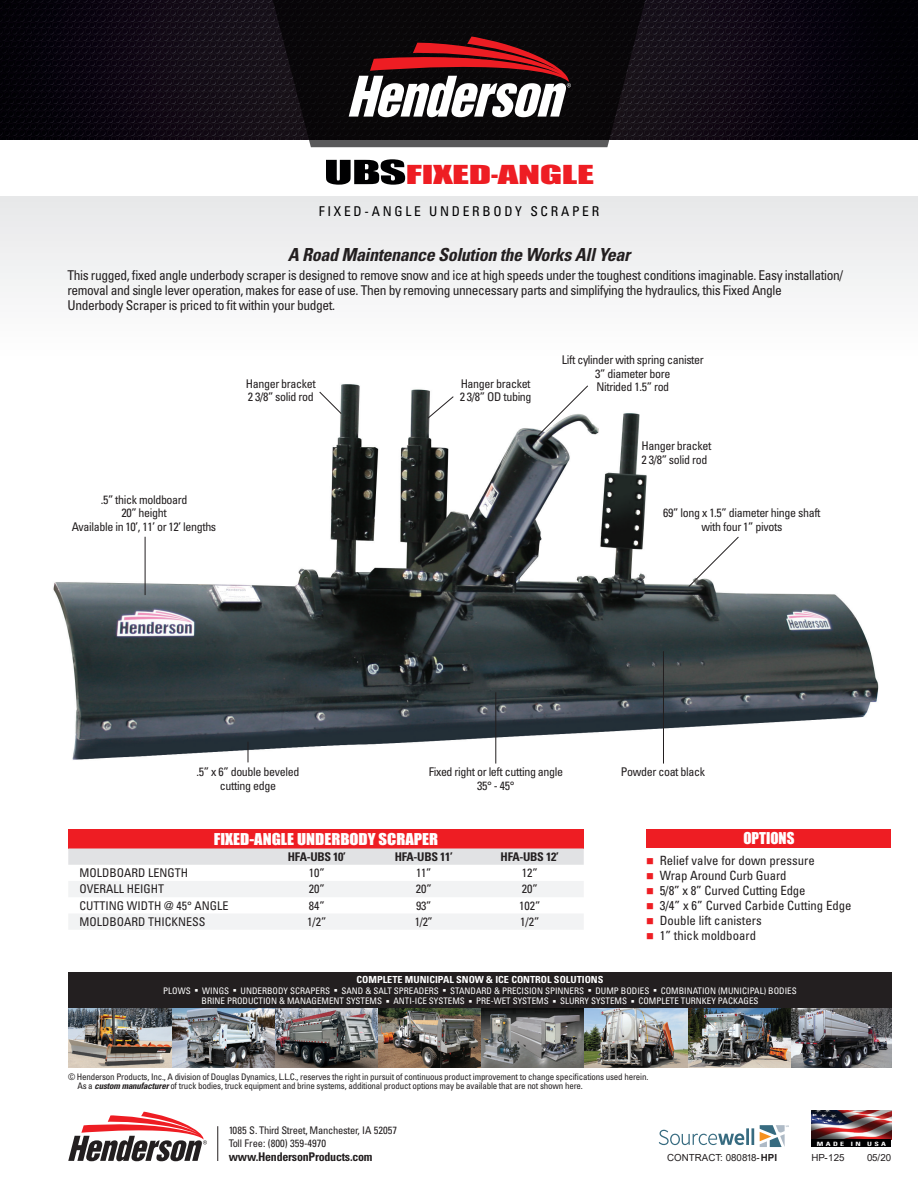
<style>
.page{position:relative;width:918px;height:1188px;background:#fff}
.page>*{position:absolute;margin:0;border:0;box-sizing:border-box;transform-origin:0 0}
.t1{font:24px "Impact";letter-spacing:-.01em;color:#ee1d23;scale:1.7 1}
.t2{font:italic 700 condensed 18px "Univers LT Std";letter-spacing:-.02em;color:#231f20}
.t3{font:15px "Impact";color:#fff;scale:1.11 1}
.t4{font:15px "Impact";color:#fff}
.t5{font:condensed 13.5px/15px "Univers LT Std";letter-spacing:-.03em;color:#231f20}
.t6{font:condensed 13.5px "Univers LT Std";letter-spacing:.2em;color:#000001}
.t7{font:condensed 12.75px "Univers LT Std";color:#231f20}
.t8{font:condensed 12px/13.5px "Univers LT Std";letter-spacing:-.03em;color:#231f20;text-align:center}
.t9{font:condensed 12px "Univers LT Std";color:#231f20}
.t10{font:700 condensed 12px "Univers LT Std";letter-spacing:-.02em;color:#231f20}
.t11{font:condensed 10.5px "Univers LT Std";letter-spacing:-.025em;color:#231f20}
.t12{font:condensed 10.5px "Univers LT Std";color:#231f20}
.t13{font:700 condensed 9.75px "Univers LT Std";color:#fff;scale:1.05 1}
.t14{font:9.75px "Arial";color:#231f20}
.t15{font:condensed 9px "Univers LT Std";letter-spacing:-.02em;color:#231f20}
.t16{font:condensed 9px "Univers LT Std";color:#fff}
.t17{font:700 condensed 5.85px "Univers LT Std";letter-spacing:.3em;color:#fff;scale:1.35 1}
.s1{font-size:30.75px;color:#000001}
.s2{color:#ee1d23}
.s3{font-weight:700;font-style:italic}
.s4{font-weight:700}
</style>
<div class="page">
<div style="left:0;top:196px;width:918px;height:179px;background:#f3f4f4"></div>
<img style="left:0;top:0;width:918px;height:139px">
<svg style="left:269px;top:0;width:380px;height:147px;background:#141114"></svg>
<svg style="left:349px;top:37px;width:222px;height:80px"></svg>
<div style="left:68px;top:829px;width:516px;height:19px;background:#ee1d23"></div>
<div style="left:68px;top:848px;width:516px;height:17px;background:#e1e2e4"></div>
<svg style="left:69px;top:881px;width:514px;height:48px"></svg>
<img style="left:53px;top:384px;width:825px;height:380px">
<hr style="left:495px;top:692px;width:1px;height:72px;background:#231f20">
<hr style="left:663px;top:651px;width:1px;height:113px;background:#231f20">
<svg style="left:248px;top:742px;width:1px;height:20px"></svg>
<hr style="left:145px;top:537px;width:1px;height:58px;background:#231f20">
<svg style="left:688px;top:536px;width:52px;height:52px"></svg>
<svg style="left:319px;top:391px;width:23px;height:24px"></svg>
<svg style="left:427px;top:396px;width:27px;height:23px"></svg>
<svg style="left:537px;top:385px;width:52px;height:52px"></svg>
<div style="left:647px;top:829px;width:244px;height:18px;background:#ee1d23"></div>
<div style="left:68px;top:972px;width:824px;height:95px;background:#231f20"></div>
<img style="left:68px;top:1009px;width:824px;height:58px">
<svg style="left:68px;top:1112px;width:139px;height:49px"></svg>
<hr style="left:218px;top:1126px;width:1px;height:35px;background:#231f20">
<img style="left:812px;top:1111px;width:79px;height:28px">
<div style="left:812px;top:1139px;width:79px;height:8px;background:#000001"></div>
<svg style="left:659px;top:1128px;width:95px;height:18px"></svg>
<svg style="left:760px;top:1125px;width:29px;height:22px"></svg>
<p class="t1" style="left:324px;top:156px;width:160px"><span class="s1">UBS</span>FIXED-ANGLE</p>
<p class="t6" style="left:319px;top:202px;width:282px">FIXED-ANGLE UNDERBODY SCRAPER</p>
<p class="t2" style="left:288px;top:244px;width:344px">A Road Maintenance Solution the Works All Year</p>
<p class="t5" style="left:68px;top:267px;width:777px">This rugged, fixed angle underbody scraper is designed to remove snow and ice at high speeds under the toughest conditions imaginable. Easy installation/ removal and single lever operation, makes for ease of use. Then by removing unnecessary parts and simplifying the hydraulics, this Fixed Angle<br>Underbody Scraper is priced to fit within your budget.</p>
<p class="t8" style="left:246px;top:377px;width:71px">Hanger bracket</p>
<p class="t8" style="left:248px;top:390px;width:67px">2 3/8” solid rod</p>
<p class="t8" style="left:101px;top:493px;width:88px">.5” thick moldboard</p>
<p class="t8" style="left:121px;top:506px;width:47px">20” height</p>
<p class="t8" style="left:72px;top:520px;width:146px">Available in 10’, 11’ or 12’ lengths</p>
<p class="t8" style="left:461px;top:377px;width:71px">Hanger bracket</p>
<p class="t8" style="left:460px;top:390px;width:73px">2 3/8” OD tubing</p>
<p class="t8" style="left:562px;top:353px;width:144px">Lift cylinder with spring canister</p>
<p class="t8" style="left:595px;top:366px;width:77px">3” diameter bore</p>
<p class="t8" style="left:596px;top:380px;width:74px">Nitrided 1.5” rod</p>
<p class="t8" style="left:642px;top:439px;width:71px">Hanger bracket</p>
<p class="t8" style="left:642px;top:453px;width:67px">2 3/8” solid rod</p>
<p class="t8" style="left:663px;top:506px;width:159px">69” long x 1.5” diameter hinge shaft with four 1” pivots</p>
<p class="t8" style="left:429px;top:765px;width:136px">Fixed right or left cutting angle</p>
<p class="t8" style="left:477px;top:779px;width:39px">35° - 45°</p>
<p class="t8" style="left:197px;top:765px;width:104px">.5” x 6” double beveled cutting edge</p>
<p class="t8" style="left:621px;top:765px;width:86px">Powder coat black</p>
<p class="t3" style="left:214px;top:827px;width:204px">FIXED-ANGLE UNDERBODY SCRAPER</p>
<p class="t10" style="left:288px;top:849px;width:60px">HFA-UBS 10’</p>
<p class="t10" style="left:395px;top:849px;width:60px">HFA-UBS 11’</p>
<p class="t10" style="left:501px;top:849px;width:60px">HFA-UBS 12’</p>
<p class="t9" style="left:80px;top:865px;width:110px">MOLDBOARD LENGTH</p>
<p class="t8" style="left:309px;top:866px;width:17px">10”</p>
<p class="t8" style="left:416px;top:866px;width:17px">11”</p>
<p class="t8" style="left:522px;top:866px;width:17px">12”</p>
<p class="t9" style="left:80px;top:882px;width:86px">OVERALL HEIGHT</p>
<p class="t8" style="left:309px;top:882px;width:17px">20”</p>
<p class="t8" style="left:416px;top:882px;width:17px">20”</p>
<p class="t8" style="left:522px;top:882px;width:17px">20”</p>
<p class="t9" style="left:80px;top:898px;width:150px">CUTTING WIDTH @ 45° ANGLE</p>
<p class="t8" style="left:309px;top:899px;width:17px">84”</p>
<p class="t8" style="left:416px;top:899px;width:17px">93”</p>
<p class="t8" style="left:519px;top:899px;width:23px">102”</p>
<p class="t9" style="left:80px;top:914px;width:128px">MOLDBOARD THICKNESS</p>
<p class="t8" style="left:307px;top:915px;width:21px">1/2”</p>
<p class="t8" style="left:415px;top:915px;width:20px">1/2”</p>
<p class="t8" style="left:520px;top:915px;width:21px">1/2”</p>
<p class="t4" style="left:743px;top:826px;width:53px">OPTIONS</p>
<p class="t7" style="left:646px;top:852px;width:170px"><span class="s2">■</span> Relief valve for down pressure</p>
<p class="t7" style="left:646px;top:867px;width:142px"><span class="s2">■</span> Wrap Around Curb Guard</p>
<p class="t7" style="left:646px;top:882px;width:161px"><span class="s2">■</span> 5/8” x 8” Curved Cutting Edge</p>
<p class="t7" style="left:646px;top:897px;width:207px"><span class="s2">■</span> 3/4” x 6” Curved Carbide Cutting Edge</p>
<p class="t7" style="left:646px;top:912px;width:117px"><span class="s2">■</span> Double lift canisters</p>
<p class="t7" style="left:646px;top:927px;width:111px"><span class="s2">■</span> 1” thick moldboard</p>
<p class="t13" style="left:357px;top:974px;width:237px">COMPLETE MUNICIPAL SNOW &amp; ICE CONTROL SOLUTIONS</p>
<p class="t16" style="left:163px;top:985px;width:635px">PLOWS ■ WINGS ■ UNDERBODY SCRAPERS ■ SAND &amp; SALT SPREADERS ■ STANDARD &amp; PRECISION SPINNERS ■ DUMP BODIES ■ COMBINATION (MUNICIPAL) BODIES</p>
<p class="t16" style="left:202px;top:995px;width:559px">BRINE PRODUCTION &amp; MANAGEMENT SYSTEMS ■ ANTI-ICE SYSTEMS ■ PRE-WET SYSTEMS ■ SLURRY SYSTEMS ■ COMPLETE TURNKEY PACKAGES</p>
<p class="t15" style="left:68px;top:1071px;width:582px">© Henderson Products, Inc., A division of Douglas Dynamics, L.L.C., reserves the right in pursuit of continuous product improvement to change specifications used herein.</p>
<p class="t15" style="left:77px;top:1080px;width:507px">As a <span class="s3">custom manufacturer</span> of truck bodies, truck equipment and brine systems, additional product options may be available that are not shown here.</p>
<p class="t11" style="left:229px;top:1123px;width:170px">1085 S. Third Street, Manchester, IA 52057</p>
<p class="t12" style="left:229px;top:1137px;width:99px">Toll Free: (800) 359-4970</p>
<p class="t10" style="left:229px;top:1149px;width:145px">www.HendersonProducts.com</p>
<p class="t14" style="left:812px;top:1151px;width:35px">HP-125</p>
<p class="t14" style="left:867px;top:1151px;width:26px">05/20</p>
<p class="t17" style="left:817px;top:1140px;width:53px">MADE IN USA</p>
<p class="t14" style="left:667px;top:1151px;width:111px">CONTRACT: 080818-<span class="s4">HPI</span></p>
</div>
